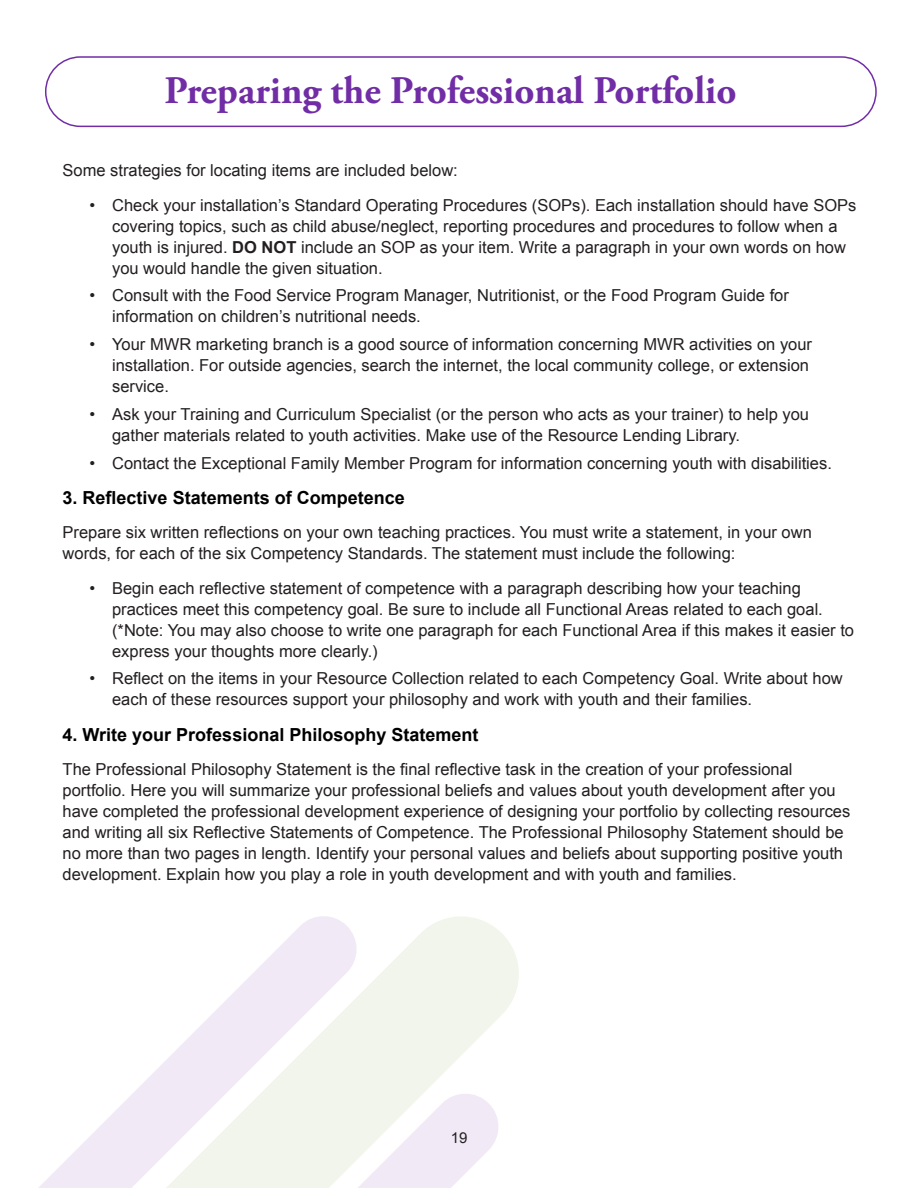
<style>
.page{position:relative;width:918px;height:1188px;background:#fff}
.page>*{position:absolute;margin:0;border:0;box-sizing:border-box;transform-origin:0 0}
.t1{font:700 39px "Adobe Garamond Pro";color:#712da5}
.Heading_3{font:700 18px "Arial";color:#000}
.Bullets{font:16.5px/21px "Arial";color:#231f20}
.Body{font:16.5px/21px "Arial";color:#231f20}
.t2{font:15px "Arial";color:#231f20}
.s1{font-weight:700}
</style>
<div class="page">
<svg style="left:360px;top:917px;width:159px;height:271px;fill:#f2f5ec"></svg>
<svg style="left:39px;top:916px;width:321px;height:272px"></svg>
<div style="left:45px;top:56px;width:832px;height:71px;border:2px solid #712da5;border-radius:35px"></div>
<p class="t1" style="left:165px;top:68px;width:573px">Preparing the Professional Portfolio</p>
<p class="Body" style="left:63px;top:160px;width:397px">Some strategies for locating items are included below:</p>
<p class="Bullets" style="left:112px;top:194px;width:746px;text-indent:-22px">• Check your installation’s Standard Operating Procedures (SOPs). Each installation should have SOPs covering topics, such as child abuse/neglect, reporting procedures and procedures to follow when a youth is injured. <span class="s1">DO NOT</span> include an SOP as your item. Write a paragraph in your own words on how you would handle the given situation.</p>
<p class="Bullets" style="left:112px;top:285px;width:678px;text-indent:-22px">• Consult with the Food Service Program Manager, Nutritionist, or the Food Program Guide for information on children’s nutritional needs.</p>
<p class="Bullets" style="left:112px;top:334px;width:701px;text-indent:-22px">• Your MWR marketing branch is a good source of information concerning MWR activities on your installation. For outside agencies, search the internet, the local community college, or extension service.</p>
<p class="Bullets" style="left:112px;top:404px;width:698px;text-indent:-22px">• Ask your Training and Curriculum Specialist (or the person who acts as your trainer) to help you gather materials related to youth activities. Make use of the Resource Lending Library.</p>
<p class="Bullets" style="left:90px;top:452px;width:744px">• Contact the Exceptional Family Member Program for information concerning youth with disabilities.</p>
<p class="Heading_3" style="left:63px;top:485px;width:344px">3. Reflective Statements of Competence</p>
<p class="Body" style="left:63px;top:522px;width:751px">Prepare six written reflections on your own teaching practices. You must write a statement, in your own words, for each of the six Competency Standards. The statement must include the following:</p>
<p class="Bullets" style="left:112px;top:578px;width:743px;text-indent:-22px">• Begin each reflective statement of competence with a paragraph describing how your teaching practices meet this competency goal. Be sure to include all Functional Areas related to each goal. (*Note: You may also choose to write one paragraph for each Functional Area if this makes it easier to express your thoughts more clearly.)</p>
<p class="Bullets" style="left:112px;top:668px;width:732px;text-indent:-22px">• Reflect on the items in your Resource Collection related to each Competency Goal. Write about how each of these resources support your philosophy and work with youth and their families.</p>
<p class="Heading_3" style="left:63px;top:722px;width:417px">4. Write your Professional Philosophy Statement</p>
<p class="Body" style="left:63px;top:759px;width:789px">The Professional Philosophy Statement is the final reflective task in the creation of your professional portfolio. Here you will summarize your professional beliefs and values about youth development after you have completed the professional development experience of designing your portfolio by collecting resources and writing all six Reflective Statements of Competence. The Professional Philosophy Statement should be no more than two pages in length. Identify your personal values and beliefs about supporting positive youth development. Explain how you play a role in youth development and with youth and families.</p>
<p class="t2" style="left:451px;top:1128px;width:18px">19</p>
</div>
